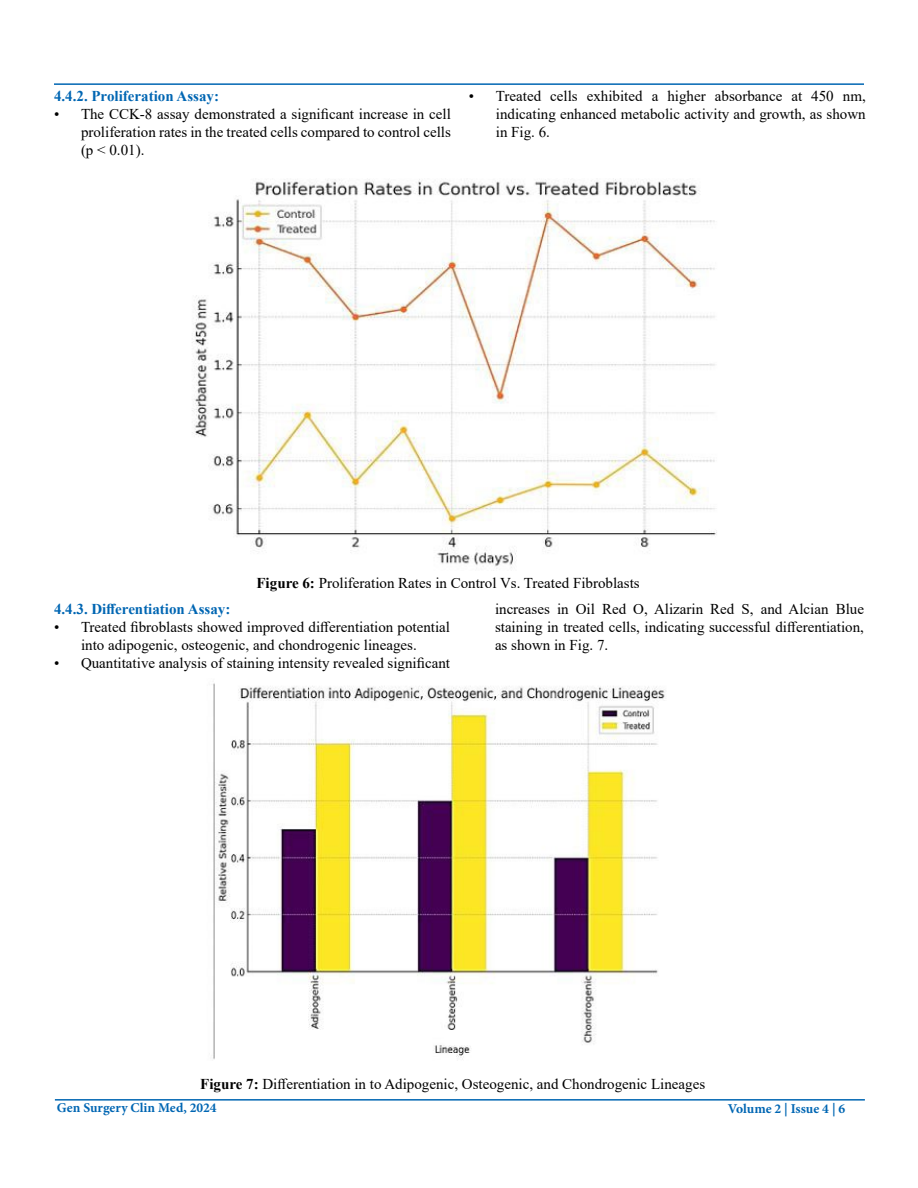
<style>
.page{position:relative;width:918px;height:1188px;background:#fff}
.page>*{position:absolute;margin:0;border:0;box-sizing:border-box;transform-origin:0 0}
.t1{font:15px/18px "Times New Roman";color:#000;text-align:justify}
.t2{font:700 15px "Times New Roman";color:#0066b3}
.t3{font:700 13.5px "Minion Pro";color:#0066b3}
.s1{font-weight:700}
</style>
<div class="page">
<hr style="left:55px;top:1099px;width:810px;height:2px;background:#0066b3">
<hr style="left:54px;top:83px;width:810px;height:2px;background:#0066b3">
<img style="left:192px;top:178px;width:525px;height:391px">
<img style="left:213px;top:683px;width:452px;height:377px">
<p class="t2" style="left:54px;top:85px;width:167px">4.4.2. Proliferation Assay:</p>
<p class="t1" style="left:81px;top:105px;width:371px;text-indent:-27px">• The CCK-8 assay demonstrated a significant increase in cell proliferation rates in the treated cells compared to control cells (p &lt; 0.01).</p>
<p class="t1" style="left:496px;top:87px;width:371px;text-indent:-27px">• Treated cells exhibited a higher absorbance at 450 nm, indicating enhanced metabolic activity and growth, as shown in Fig. 6.</p>
<p class="t1" style="left:256px;top:573px;width:385px"><span class="s1">Figure 6:</span> Proliferation Rates in Control Vs. Treated Fibroblasts</p>
<p class="t2" style="left:54px;top:598px;width:178px">4.4.3. Differentiation Assay:</p>
<p class="t1" style="left:54px;top:618px;width:398px;text-align:center">• Treated fibroblasts showed improved differentiation potential into adipogenic, osteogenic, and chondrogenic lineages.</p>
<p class="t1" style="left:54px;top:654px;width:398px">• Quantitative analysis of staining intensity revealed significant</p>
<p class="t1" style="left:495px;top:600px;width:371px">increases in Oil Red O, Alizarin Red S, and Alcian Blue staining in treated cells, indicating successful differentiation, as shown in Fig. 7.</p>
<p class="t1" style="left:200px;top:1075px;width:506px"><span class="s1">Figure 7:</span> Differentiation in to Adipogenic, Osteogenic, and Chondrogenic Lineages</p>
<p class="t3" style="left:57px;top:1098px;width:161px">Gen Surgery Clin Med, 2024</p>
<p class="t3" style="left:728px;top:1099px;width:119px">Volume 2 | Issue 4 | 6</p>
</div>
